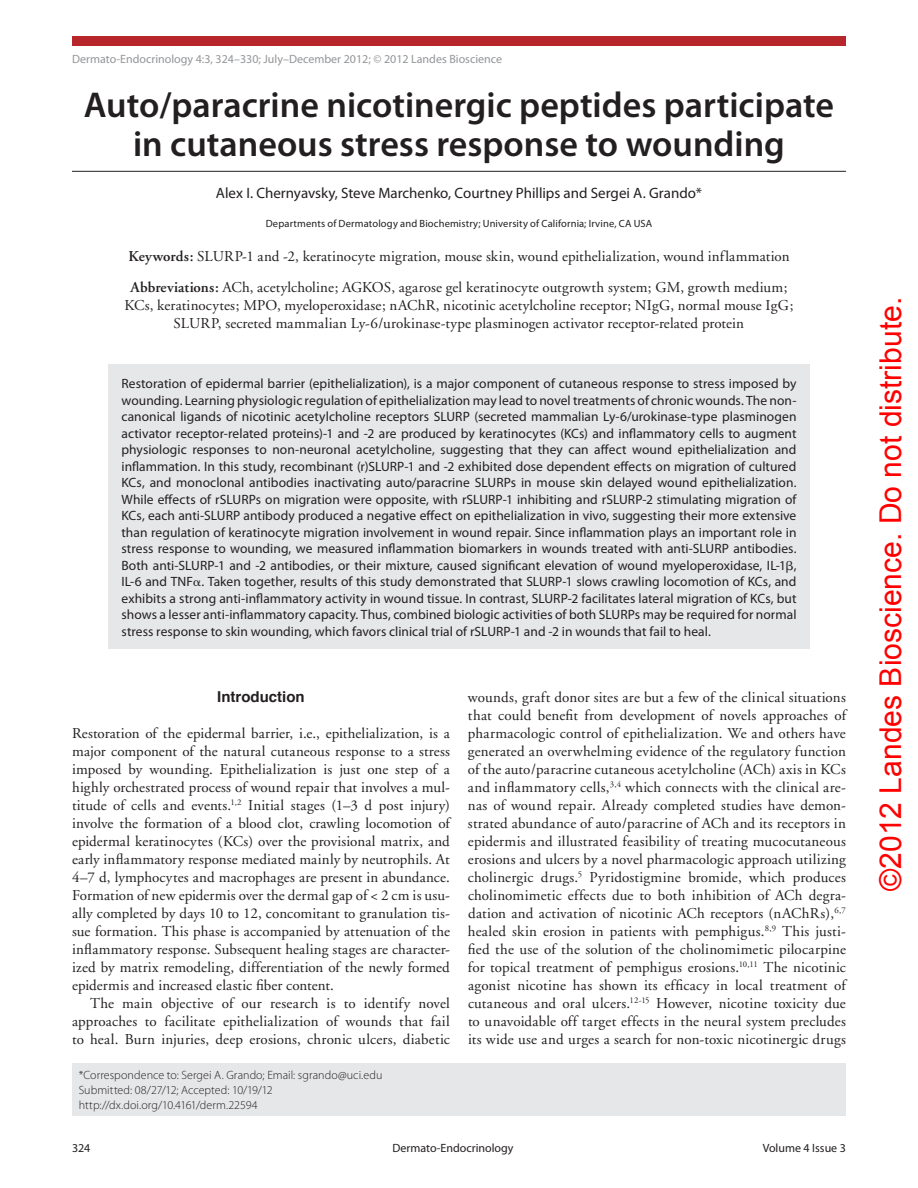
<style>
.page{position:relative;width:918px;height:1188px;background:#fff}
.page>*{position:absolute;margin:0;border:0;box-sizing:border-box;transform-origin:0 0}
.t1{font:600 36px/39px "Myriad Pro";color:#231f20;text-align:center}
.t2{font:30.15px "Arial";color:#f00}
.t3{font:15px/18px "Adobe Garamond";letter-spacing:.01em;color:#231f20;text-align:justify}
.t4{font:15px "Myriad Pro";color:#231f20}
.t5{font:700 15px "Helvetica";color:#231f20}
.t6{font:13.5px/16.5px "Myriad Pro";color:#231f20;text-align:justify}
.t7{font:300 12px/15px "Myriad Pro";letter-spacing:.005em;color:#231f20}
.t8{font:12px "Myriad Pro";color:#939598}
.t9{font:12px "Myriad Pro";color:#231f20}
.t10{font:10.5px "Myriad Pro";letter-spacing:.015em;color:#231f20}
.s1{font-weight:600}
.s2{font-family:"Universal Std Greekw Math Pi"}
</style>
<div class="page">
<div style="left:72px;top:36px;width:774px;height:10px;background:#b7262b"></div>
<div style="left:72px;top:1063px;width:774px;height:53px;background:#e6e7e9"></div>
<div style="left:108px;top:364px;width:702px;height:285px;background:#e6e7e9"></div>
<hr style="left:72px;top:171px;width:774px;height:1px;background:#231f20">
<p class="t8" style="left:72px;top:52px;width:432px">Dermato-Endocrinology 4:3, 324–330; July–December 2012; © 2012 Landes Bioscience</p>
<h1 class="t1" style="left:84px;top:85px;width:752px">Auto/paracrine nicotinergic peptides participate in cutaneous stress response to wounding</h1>
<p class="t4" style="left:216px;top:184px;width:488px">Alex I . Chernyavsky, Steve Marchenko, Courtney Phillips and Sergei A. Grando*</p>
<p class="t10" style="left:266px;top:217px;width:388px">Departments of Dermatology and Biochemistry; University of California; Irvine, CA USA</p>
<p class="t3" style="left:128px;top:241px;width:663px;line-height:31.5px"><span class="s1">Keywords:</span> SLURP-1 and -2, keratinocyte migration, mouse skin, wound epithelialization, wound inflammation<br><span class="s1">Abbreviations:</span> ACh, acetylcholine; AGKOS, agarose gel keratinocyte outgrowth system; GM, growth medium;</p>
<p class="t3" style="left:124px;top:297px;width:671px;text-align:center">KCs, keratinocytes; MPO, myeloperoxidase; nAChR, nicotinic acetylcholine receptor; NIgG, normal mouse IgG;<br>SLURP, secreted mammalian Ly-6/urokinase-type plasminogen activator receptor-related protein</p>
<p class="t6" style="left:122px;top:375px;width:677px">Restoration of epidermal barrier (epithelialization), is a major component of cutaneous response to stress imposed by wounding. Learning physiologic regulation of epithelialization may lead to novel treatments of chronic wounds. The non&shy;canonical ligands of nicotinic acetylcholine receptors SLURP (secreted mammalian Ly-6/urokinase-type plasminogen activator receptor-related proteins)-1 and -2 are produced by keratinocytes (KCs) and inflammatory cells to augment physiologic responses to non-neuronal acetylcholine, suggesting that they can affect wound epithelialization and inflammation. In this study, recombinant (r)SLURP -1 and -2 exhibited dose dependent effects on migration of cultured KCs, and monoclonal antibodies inactivating auto/paracrine SLURP s in mouse skin delayed wound epithelialization.<br>While effects of rSLURP s on migration were opposite, with rSLURP -1 inhibiting and rSLURP -2 stimulating migration of KCs, each anti-SLURP antibody produced a negative effect on epithelialization in vivo, suggesting their more extensive than regulation of keratinocyte migration involvement in wound repair. Since inflammation plays an important role in stress response to wounding, we measured inflammation biomarkers in wounds treated with anti-SLURP antibodies.<br>Both anti-SLURP -1 and -2 antibodies, or their mixture, caused significant elevation of wound myeloperoxidase, I L-1<span class="s2">β</span>, IL-6 and TNF<span class="s2">α</span>. Taken together, results of this study demonstrated that SLURP -1 slows crawling locomotion of KCs, and exhibits a strong anti-inflammatory activity in wound tissue. In contrast, SLURP -2 facilitates lateral migration of KCs, but shows a lesser anti-inflammatory capacity. Thus, combined biologic activities of both SLURP s may be required for normal stress response to skin wounding, which favors clinical trial of rSLURP -1 and -2 in wounds that fail to heal.</p>
<p class="t5" style="left:217px;top:685px;width:89px">Introduction</p>
<p class="t3" style="left:72px;top:725px;width:379px">Restoration of the epidermal barrier, i.e., epithelialization, is a major component of the natural cutaneous response to a stress imposed by wounding. Epithelialization is just one step of a highly orchestrated process of wound repair that involves a mul&shy;titude of cells and events.<sup>1,2</sup> Initial stages (1–3 d post injury) involve the formation of a blood clot, crawling locomotion of epidermal keratinocytes (KCs) over the provisional matrix, and early inflammatory response mediated mainly by neutrophils. At 4–7 d, lymphocytes and macrophages are present in abundance.<br>Formation of new epidermis over the dermal gap of &lt; 2 cm is usu&shy;ally completed by days 10 to 12, concomitant to granulation tis&shy;sue formation. This phase is accompanied by attenuation of the inflammatory response. Subsequent healing stages are character&shy;ized by matrix remodeling, differentiation of the newly formed epidermis and increased elastic fiber content.</p>
<p class="t3" style="left:72px;top:995px;width:379px;text-indent:18px">The main objective of our research is to identify novel approaches to facilitate epithelialization of wounds that fail to heal. Burn injuries, deep erosions, chronic ulcers, diabetic</p>
<p class="t7" style="left:79px;top:1068px;width:305px">*Correspondence to: Sergei A. Grando; Email: sgrando@uci.edu<br>Submitted: 08/27/12; Accepted: 10/19/12 http://dx.doi.org/10.4161/derm.22594</p>
<p class="t3" style="left:468px;top:689px;width:380px">wounds, graft donor sites are but a few of the clinical situations that could benefit from development of novels approaches of pharmacologic control of epithelialization. We and others have generated an overwhelming evidence of the regulatory function of the auto/paracrine cutaneous acetylcholine (ACh) axis in KCs and inflammatory cells,<sup>3,4</sup> which connects with the clinical are&shy;nas of wound repair. Already completed studies have demon&shy;strated abundance of auto/paracrine of ACh and its receptors in epidermis and illustrated feasibility of treating mucocutaneous erosions and ulcers by a novel pharmacologic approach utilizing cholinergic drugs.<sup>5</sup> Pyridostigmine bromide, which produces cholinomimetic effects due to both inhibition of ACh degra&shy;dation and activation of nicotinic ACh receptors (nAChRs),<sup>6,7 </sup>healed skin erosion in patients with pemphigus.<sup>8,9</sup> This justi&shy;fied the use of the solution of the cholinomimetic pilocarpine for topical treatment of pemphigus erosions.<sup>10,11</sup> The nicotinic agonist nicotine has shown its efficacy in local treatment of cutaneous and oral ulcers.<sup>12-15</sup> However, nicotine toxicity due to unavoidable off target effects in the neural system precludes its wide use and urges a search for non-toxic nicotinergic drugs</p>
<p class="t9" style="left:72px;top:1141px;width:20px">324</p>
<p class="t9" style="left:392px;top:1141px;width:123px">Dermato-Endocrinology</p>
<p class="t9" style="left:763px;top:1141px;width:85px">Volume 4 Issue 3</p>
<h2 class="t2" style="left:871px;top:891px;width:595px;rotate:-90deg">©2012 Landes Bioscience. Do not distribute.</h2>
</div>
